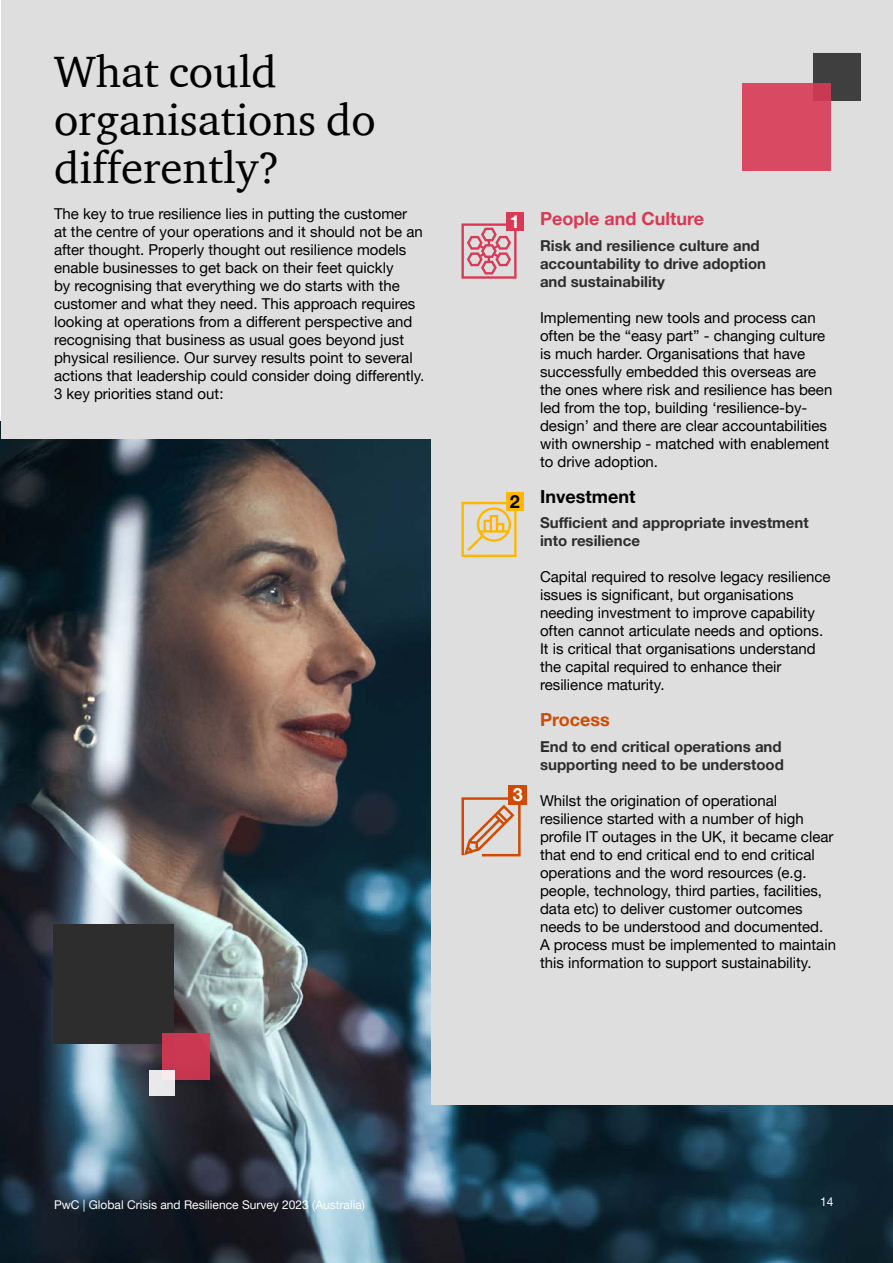
<style>
.page{position:relative;width:893px;height:1263px;background:#fff}
.page>*{position:absolute;margin:0;border:0;box-sizing:border-box;transform-origin:0 0}
.t1{font:45px/48px "Charter ITC";color:#000}
.t2{font:700 18px "Helvetica Neue LT Pro";color:#d93954}
.t3{font:700 18px "Helvetica Neue LT Pro";color:#000}
.t4{font:700 18px "Helvetica Neue LT Pro";color:#d04a02}
.t5{font:700 18px "Helvetica Neue LT Pro";color:#fff}
.t6{font:15px/18px "Helvetica Neue LT Pro";color:#000}
.t7{font:700 15px/18px "Helvetica Neue LT Pro";color:#2d2d2d}
.t8{font:12px "Helvetica Neue LT Pro";color:#fff}
</style>
<div class="page">
<img style="left:0;top:421px;width:893px;height:842px">
<div style="left:1px;top:1px;width:805px;height:438px;background:#dedede"></div>
<div style="left:431px;top:1px;width:462px;height:1104px;background:#dedede"></div>
<div style="left:813px;top:53px;width:47px;height:47px;background:#3f3f3f"></div>
<div style="left:743px;top:83px;width:88px;height:87px;background:#d94962"></div>
<div style="left:53px;top:925px;width:121px;height:119px;background:#2d2d2d"></div>
<div style="left:163px;top:1033px;width:47px;height:47px;background:#c93850"></div>
<div style="left:149px;top:1070px;width:25px;height:26px;background:linear-gradient(to bottom,#f0e9eb,#e6e9ea)"></div>
<svg style="left:461px;top:223px;width:55px;height:56px"></svg>
<div style="left:506px;top:212px;width:18px;height:18px;background:#d93954"></div>
<svg style="left:461px;top:797px;width:60px;height:59px"></svg>
<div style="left:508px;top:785px;width:19px;height:20px;background:#d04a02"></div>
<svg style="left:461px;top:502px;width:55px;height:55px"></svg>
<div style="left:506px;top:493px;width:17px;height:18px;background:#ffb600"></div>
<h1 class="t1" style="left:54px;top:47px;width:323px">What could organisations do differently?</h1>
<p class="t6" style="left:54px;top:204px;width:372px">The key to true resilience lies in putting the customer<br>at the centre of your operations and it should not be an after thought. Properly thought out resilience models enable businesses to get back on their feet quickly<br>by recognising that everything we do starts with the customer and what they need. This approach requires looking at operations from a different perspective and recognising that business as usual goes beyond just physical resilience. Our survey results point to several actions that leadership could consider doing differently.<br>3 key priorities stand out:</p>
<p class="t5" style="left:510px;top:210px;width:12px">1</p>
<p class="t3" style="left:510px;top:491px;width:12px">2</p>
<p class="t5" style="left:513px;top:784px;width:12px">3</p>
<p class="t2" style="left:540px;top:208px;width:165px">People and Culture</p>
<p class="t7" style="left:540px;top:236px;width:228px">Risk and resilience culture and accountability to drive adoption and sustainability</p>
<p class="t6" style="left:540px;top:308px;width:294px">Implementing new tools and process can often be the “easy part” - changing culture is much harder. Organisations that have successfully embedded this overseas are the ones where risk and resilience has been led from the top, building ‘resilience-by&shy;design’ and there are clear accountabilities with ownership - matched with enablement to drive adoption.</p>
<p class="t3" style="left:540px;top:485px;width:97px">Investment</p>
<p class="t7" style="left:540px;top:513px;width:270px">Sufficient and appropriate investment into resilience</p>
<p class="t6" style="left:540px;top:567px;width:292px">Capital required to resolve legacy resilience issues is significant, but organisations needing investment to improve capability often cannot articulate needs and options.<br>It is critical that organisations understand the capital required to enhance their resilience maturity.</p>
<p class="t4" style="left:540px;top:709px;width:71px">Process</p>
<p class="t7" style="left:540px;top:737px;width:245px">End to end critical operations and supporting need to be understood</p>
<p class="t6" style="left:540px;top:791px;width:297px">Whilst the origination of operational resilience started with a number of high profile IT outages in the UK, it became clear that end to end critical end to end critical operations and the word resources (e.g. people, technology, third parties, facilities, data etc) to deliver customer outcomes needs to be understood and documented.<br>A process must be implemented to maintain this information to support sustainability.</p>
<p class="t8" style="left:54px;top:1197px;width:312px">PwC | Global Crisis and Resilience Survey 2023 (Australia)</p>
<p class="t8" style="left:820px;top:1195px;width:15px">14</p>
</div>
